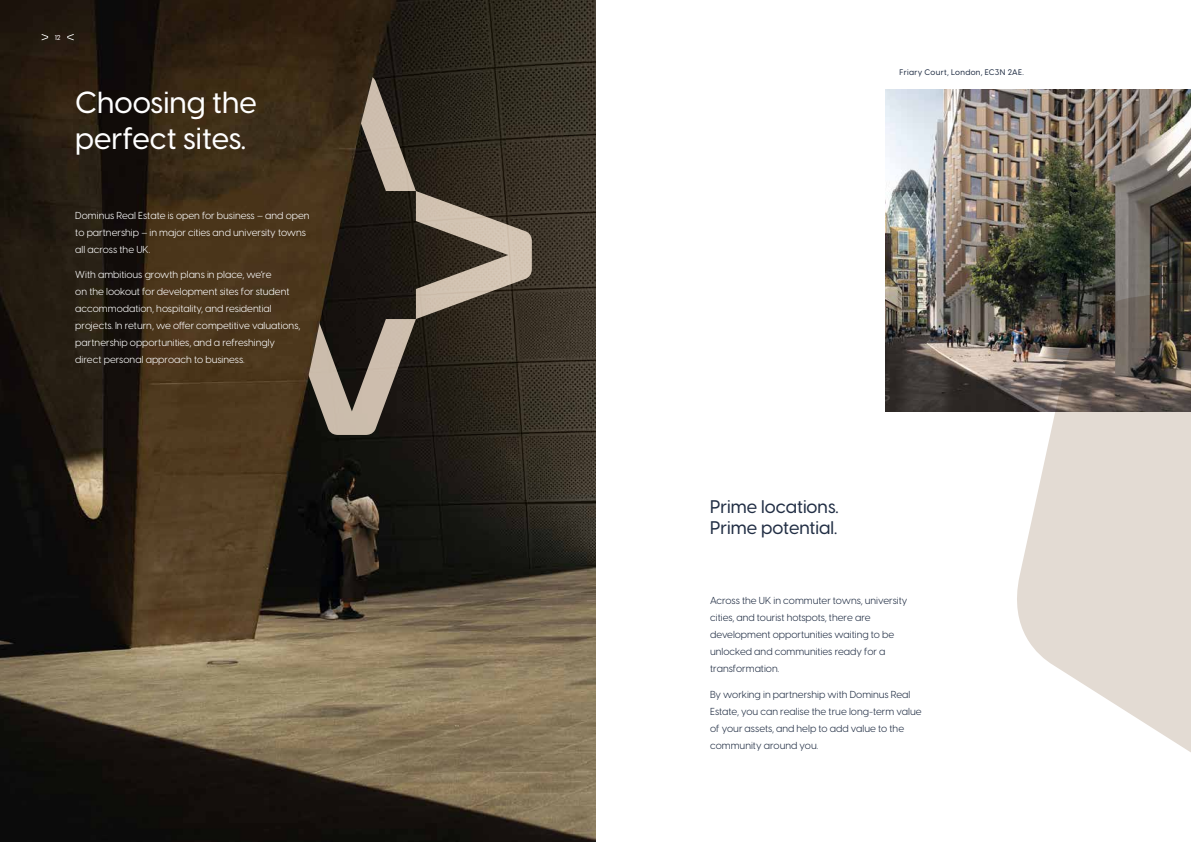
<style>
.page{position:relative;width:1191px;height:842px;background:#fff}
.page>*{position:absolute;margin:0;border:0;box-sizing:border-box;transform-origin:0 0}
.t1{font:500 30px/36px "Visby CF";color:#fff}
.t2{font:500 18px/21.6px "Visby CF";color:#212e44}
.t3{font:10px/17px "Visby CF";color:#fff}
.t4{font:10px/17px "Visby CF";color:#212e44}
.t5{font:500 8px "Visby CF";letter-spacing:.04em;color:#212e44}
.t6{font:500 7px "Visby CF";color:#fff}
</style>
<div class="page">
<img style="left:374px;top:0;width:221px;height:842px">
<svg style="left:374px;top:75px;width:158px;height:360px"></svg>
<img style="left:0;top:0;width:374px;height:842px">
<svg style="left:42px;top:34px;width:6px;height:6px"></svg>
<svg style="left:67px;top:34px;width:7px;height:6px"></svg>
<img style="left:885px;top:89px;width:306px;height:322px">
<svg style="left:1007px;top:171px;width:184px;height:581px"></svg>
<p class="t6" style="left:55px;top:32px;width:7px">12</p>
<h1 class="t1" style="left:75px;top:82px;width:183px">Choosing the perfect sites.</h1>
<p class="t3" style="left:75px;top:206px;width:236px">Dominus Real Estate is open for business – and open to partnership – in major cities and university towns all across the UK.</p>
<p class="t3" style="left:75px;top:266px;width:226px">With ambitious growth plans in place, we’re<br>on the lookout for development sites for student accommodation, hospitality, and residential projects. In return, we offer competitive valuations, partnership opportunities, and a refreshingly direct personal approach to business.</p>
<p class="t5" style="left:899px;top:66px;width:126px">Friary Court, London, EC3N 2AE.</p>
<h2 class="t2" style="left:710px;top:494px;width:130px">Prime locations.<br>Prime potential.</h2>
<p class="t4" style="left:710px;top:591px;width:199px">Across the UK in commuter towns, university cities, and tourist hotspots, there are development opportunities waiting to be unlocked and communities ready for a transformation.</p>
<p class="t4" style="left:710px;top:685px;width:213px">By working in partnership with Dominus Real Estate, you can realise the true long-term value of your assets, and help to add value to the community around you.</p>
</div>
